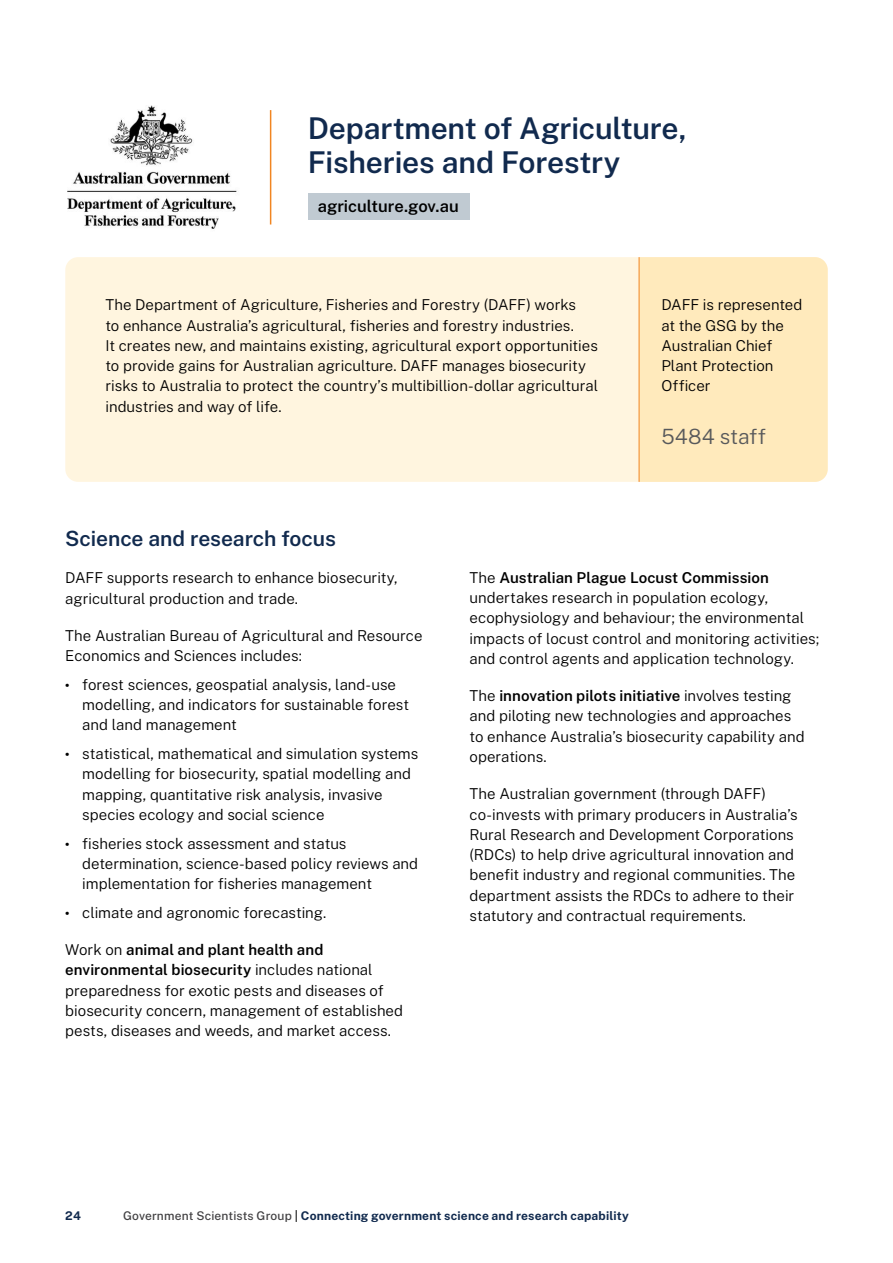
<style>
.page{position:relative;width:893px;height:1263px;background:#fff}
.page>*{position:absolute;margin:0;border:0;box-sizing:border-box;transform-origin:0 0}
.head_1{font:600 30px/34.5px "Public Sans";letter-spacing:-.005em;color:#112a4e}
.head__2{font:600 21px "Public Sans";letter-spacing:-.005em;color:#112a4e}
.head__2-2{font:300 21px "Public Sans";letter-spacing:.005em;color:#58595b}
.body_text{font:600 16.5px "Public Sans";letter-spacing:-.005em;color:#000}
.body_text-2{font:300 15px/20.2px "Public Sans";color:#000}
.bullet{font:300 15px/20.2px "Public Sans";color:#000}
.t1{font:700 12px "Public Sans";letter-spacing:.015em;color:#112a4e}
.s1{font-weight:700;font-size:12.75px}
.s2{font-weight:600}
.s3{font-weight:500;color:#414042}
.s4{font-weight:500;color:#000}
</style>
<div class="page">
<img style="left:67px;top:105px;width:170px;height:124px">
<hr style="left:270px;top:110px;width:1px;height:114px;background:#f18521">
<div style="left:308px;top:193px;width:162px;height:27px;background:#c0cad2"></div>
<div style="left:65px;top:257px;width:763px;height:225px;background:#fff5df;border-radius:13px"></div>
<div style="left:639px;top:257px;width:189px;height:225px;background:#ffeabc"></div>
<h1 class="head_1" style="left:308px;top:109px;width:380px">Department of Agriculture,<br>Fisheries and Forestry</h1>
<p class="body_text" style="left:318px;top:194px;width:142px">agriculture.gov.au</p>
<p class="body_text-2" style="left:105px;top:294px;width:494px">The Department of Agriculture, Fisheries and Forestry (DAFF) works<br>to enhance Australia’s agricultural, fisheries and forestry industries.<br>It creates new, and maintains existing, agricultural export opportunities to provide gains for Australian agriculture. DAFF manages biosecurity risks to Australia to protect the country’s multibillion-dollar agricultural industries and way of life.</p>
<p class="body_text-2" style="left:661px;top:294px;width:142px">DAFF is represented at the GSG by the<br>Australian Chief<br>Plant Protection<br>Officer</p>
<h2 class="head__2-2" style="left:661px;top:422px;width:106px">5484 staff</h2>
<h2 class="head__2" style="left:65px;top:523px;width:272px">Science and research focus</h2>
<p class="body_text-2" style="left:65px;top:567px;width:334px">DAFF supports research to enhance biosecurity, agricultural production and trade.</p>
<p class="body_text-2" style="left:65px;top:625px;width:359px">The Australian Bureau of Agricultural and Resource<br>Economics and Sciences includes:</p>
<p class="bullet" style="left:82px;top:674px;width:328px;text-indent:-17px"><span class="s1">•</span> forest sciences, geospatial analysis, land-use modelling, and indicators for sustainable forest and land management</p>
<p class="bullet" style="left:82px;top:743px;width:337px;text-indent:-17px"><span class="s1">•</span> statistical, mathematical and simulation systems modelling for biosecurity, spatial modelling and mapping, quantitative risk analysis, invasive species ecology and social science</p>
<p class="bullet" style="left:82px;top:832px;width:337px;text-indent:-17px"><span class="s1">•</span> fisheries stock assessment and status determination, science-based policy reviews and implementation for fisheries management</p>
<p class="bullet" style="left:65px;top:902px;width:263px"><span class="s1">•</span> climate and agronomic forecasting.</p>
<p class="body_text-2" style="left:65px;top:939px;width:339px">Work on <span class="s2">animal and plant health and environmental biosecurity</span> includes national preparedness for exotic pests and diseases of biosecurity concern, management of established pests, diseases and weeds, and market access.</p>
<p class="body_text-2" style="left:470px;top:567px;width:351px">The <span class="s2">Australian Plague Locust Commission </span>undertakes research in population ecology, ecophysiology and behaviour; the environmental impacts of locust control and monitoring activities; and control agents and application technology.</p>
<p class="body_text-2" style="left:470px;top:685px;width:337px">The <span class="s2">innovation pilots initiative</span> involves testing and piloting new technologies and approaches to enhance Australia’s biosecurity capability and operations.</p>
<p class="body_text-2" style="left:470px;top:783px;width:329px">The Australian government (through DAFF) co‑invests with primary producers in Australia’s Rural Research and Development Corporations (RDCs) to help drive agricultural innovation and benefit industry and regional communities. The department assists the RDCs to adhere to their statutory and contractual requirements.</p>
<p class="t1" style="left:65px;top:1207px;width:17px">24</p>
<p class="t1" style="left:123px;top:1207px;width:507px"><span class="s3">Government Scientists Group</span> <span class="s4">|</span> Connecting government science and research capability</p>
</div>
